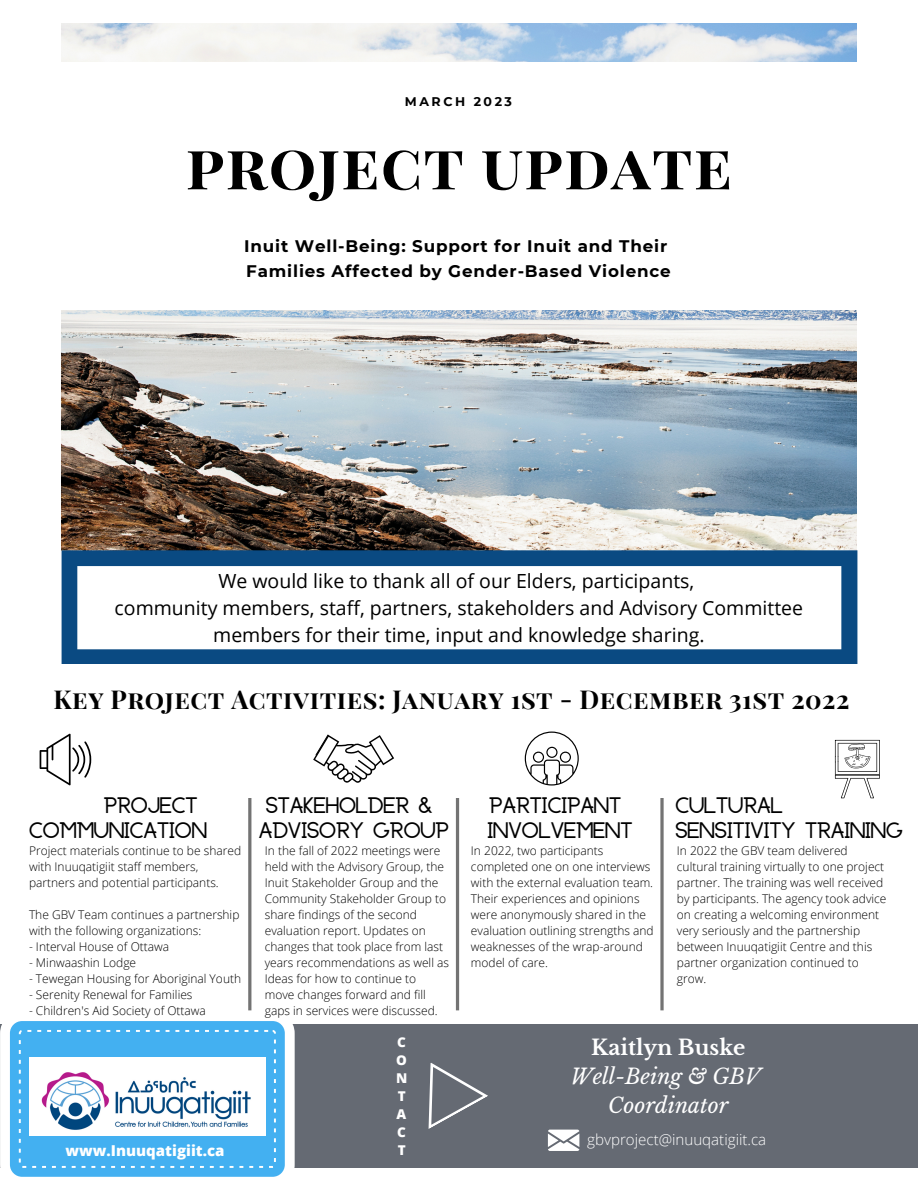
<style>
.page{position:relative;width:918px;height:1188px;background:#fff}
.page>*{position:absolute;margin:0;border:0;box-sizing:border-box;transform-origin:0 0}
.t1{font:700 62.7px "Playfair Display SC";letter-spacing:.02em;color:#000}
.t2{font:700 25.5px "Playfair Display SC";letter-spacing:.02em;color:#000}
.t3{font:italic 21px/29.2px "Libre Baskerville";color:#fff;text-align:center}
.t4{font:700 21px "Libre Baskerville";color:#fff}
.t5{font:19.5px/27px "Open Sans";color:#000;text-align:center}
.t6{font:700 18px/24.8px "Anchorage";color:#000}
.t7{font:700 16.8px/24.9px "Montserrat";letter-spacing:.05em;color:#000}
.t8{font:300 15.15px "Open Sans";color:#fff}
.t9{font:800 15px "Open Sans";color:#fff}
.t10{font:800 13.5px/18px "Open Sans";color:#fff;text-align:justify}
.t11{font:700 12.6px "Montserrat";letter-spacing:.2em;color:#000}
.t12{font:300 12px/16px "Open Sans";color:#000}
</style>
<div class="page">
<img style="left:62px;top:24px;width:795px;height:526px">
<div style="left:9px;top:63px;width:899px;height:247px;background:#fff"></div>
<div style="left:0;top:1025px;width:918px;height:142px;background:#656a73"></div>
<div style="left:0;top:1011px;width:295px;height:176px;background:#fff;border-radius:22px"></div>
<div style="left:10px;top:1021px;width:275px;height:156px;background:#43b0f1;border-radius:12px"></div>
<svg style="left:19px;top:1030px;width:257px;height:138px"></svg>
<img style="left:29px;top:1057px;width:236px;height:79px">
<svg style="left:428px;top:1063px;width:60px;height:66px"></svg>
<svg style="left:62px;top:550px;width:795px;height:114px"></svg>
<svg style="left:313px;top:735px;width:81px;height:48px"></svg>
<svg style="left:835px;top:740px;width:45px;height:58px"></svg>
<svg style="left:525px;top:732px;width:54px;height:54px"></svg>
<svg style="left:548px;top:1130px;width:31px;height:21px"></svg>
<svg style="left:40px;top:734px;width:51px;height:51px"></svg>
<svg style="left:456px;top:798px;width:3px;height:212px"></svg>
<svg style="left:248px;top:798px;width:3px;height:212px"></svg>
<svg style="left:660px;top:798px;width:4px;height:212px"></svg>
<p class="t11" style="left:405px;top:93px;width:109px">MARCH 2023</p>
<h1 class="t1" style="left:186px;top:122px;width:548px">project update</h1>
<h3 class="t7" style="left:244px;top:233px;width:428px">Inuit Well-Being: Support for Inuit and Their<br>Families Affected by Gender-Based Violence</h3>
<h3 class="t5" style="left:115px;top:567px;width:690px">We would like to thank all of our Elders, participants,<br>community members, staff, partners, stakeholders and Advisory Committee members for their time, input and knowledge sharing.</h3>
<h2 class="t2" style="left:54px;top:681px;width:797px">Key Project Activities: January 1st - December 31st 2022</h2>
<h3 class="t6" style="left:29px;top:795px;width:180px;text-indent:75px">PROJECT<br>COMMUNICATION</h3>
<p class="t12" style="left:29px;top:843px;width:214px">Project materials continue to be shared with Inuuqatigiit staff members, partners and potential participants.</p>
<p class="t12" style="left:29px;top:907px;width:212px">The GBV Team continues a partnership with the following organizations:</p>
<p class="t12" style="left:29px;top:939px;width:142px">- Interval House of Ottawa</p>
<p class="t12" style="left:29px;top:955px;width:109px">- Minwaashin Lodge</p>
<p class="t12" style="left:29px;top:971px;width:214px">- Tewegan Housing for Aboriginal Youth</p>
<p class="t12" style="left:29px;top:987px;width:165px">- Serenity Renewal for Families</p>
<p class="t12" style="left:29px;top:1003px;width:178px">- Children's Aid Society of Ottawa</p>
<p class="t9" style="left:66px;top:1140px;width:160px">www.Inuuqatigiit.ca</p>
<h3 class="t6" style="left:259px;top:795px;width:192px;text-align:center">STAKEHOLDER &amp;<br>ADVISORY GROUP</h3>
<h3 class="t6" style="left:487px;top:795px;width:146px">PARTICIPANT<br>INVOLVEMENT</h3>
<h3 class="t6" style="left:675px;top:795px;width:229px">CULTURAL<br>SENSITIVITY TRAINING</h3>
<p class="t12" style="left:265px;top:843px;width:186px">In the fall of 2022 meetings were held with the Advisory Group, the<br>Inuit Stakeholder Group and the<br>Community Stakeholder Group to share findings of the second evaluation report. Updates on changes that took place from last years recommendations as well as<br>Ideas for how to continue to<br>move changes forward and fill gaps in services were discussed.</p>
<p class="t12" style="left:471px;top:842px;width:184px">In 2022, two participants completed one on one interviews with the external evaluation team.<br>Their experiences and opinions were anonymously shared in the evaluation outlining strengths and weaknesses of the wrap-around model of care.</p>
<p class="t12" style="left:677px;top:843px;width:211px">In 2022 the GBV team delivered cultural training virtually to one project partner. The training was well received by participants. The agency took advice on creating a welcoming environment very seriously and the partnership between Inuuqatigiit Centre and this partner organization continued to grow.</p>
<p class="t10" style="left:396px;top:1032px;width:13px">C O N T A C T</p>
<h3 class="t4" style="left:591px;top:1034px;width:156px">Kaitlyn Buske</h3>
<h3 class="t3" style="left:570px;top:1062px;width:192px">Well-Being &amp; GBV<br>Coordinator</h3>
<p class="t8" style="left:587px;top:1129px;width:181px">gbvproject@inuuqatigiit.ca</p>
</div>
